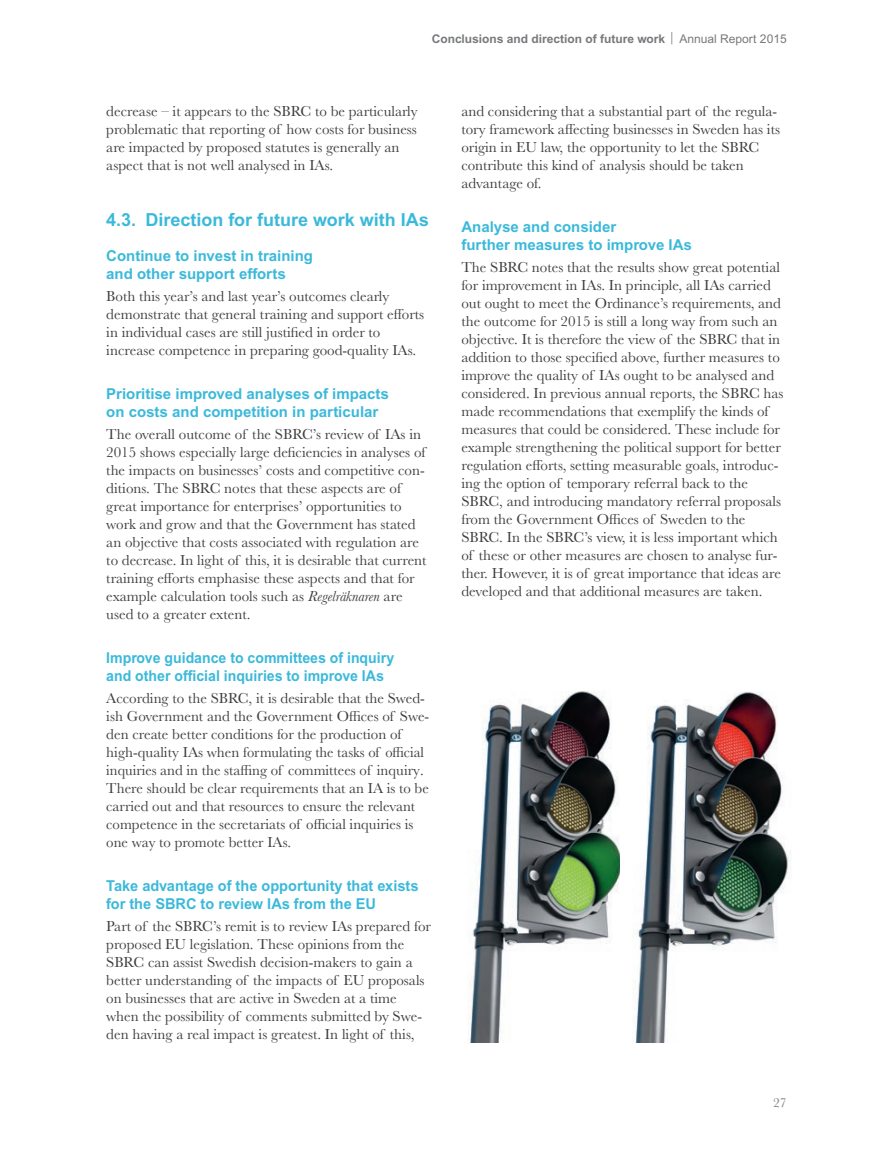
<style>
.page{position:relative;width:893px;height:1170px;background:#fff}
.page>*{position:absolute;margin:0;border:0;box-sizing:border-box;transform-origin:0 0}
.t1{font:700 18px "Arial";color:#3bb9da}
.t2{font:15px/18px "Baskerville";color:#3e3e3f}
.t3{font:700 15px/18px "Arial";color:#3bb9da}
.t4{font:700 15px/18px "Arial";color:#3bb9da;scale:.94 1}
.t5{font:13.5px "Baskerville";color:#76787b}
.t6{font:700 12px "Arial";color:#76787b}
.s1{font-family:"Baskerville";font-weight:400;font-size:13.5px}
.s2{font-weight:400}
.s3{font-style:italic}
</style>
<div class="page">
<img style="left:468px;top:691px;width:152px;height:351px">
<img style="left:633px;top:691px;width:158px;height:351px">
<p class="t6" style="left:432px;top:32px;width:356px">Conclusions and direction of future work <span class="s1">|</span> <span class="s2">Annual Report 2015</span></p>
<p class="t2" style="left:106px;top:103px;width:313px">decrease – it appears to the SBRC to be particularly problematic that reporting of how costs for business are impacted by proposed statutes is generally an aspect that is not well analysed in IAs.</p>
<p class="t1" style="left:106px;top:209px;width:324px">4.3. Direction for future work with IAs</p>
<p class="t3" style="left:106px;top:247px;width:208px">Continue to invest in training and other support efforts</p>
<p class="t2" style="left:106px;top:288px;width:319px">Both this year’s and last year’s outcomes clearly demonstrate that general training and support efforts in individual cases are still justified in order to increase competence in preparing good-quality IAs.</p>
<p class="t3" style="left:106px;top:385px;width:284px">Prioritise improved analyses of impacts on costs and competition in particular</p>
<p class="t2" style="left:106px;top:425px;width:322px">The overall outcome of the SBRC’s review of IAs in 2015 shows especially large deficiencies in analyses of the impacts on businesses’ costs and competitive con&shy;ditions. The SBRC notes that these aspects are of great importance for enterprises’ opportunities to work and grow and that the Government has stated an objective that costs associated with regulation are to decrease. In light of this, it is desirable that current training efforts emphasise these aspects and that for example calculation tools such as <span class="s3">Regelräknaren</span> are used to a greater extent.</p>
<p class="t4" style="left:106px;top:648px;width:308px">Improve guidance to committees of inquiry and other official inquiries to improve IAs</p>
<p class="t2" style="left:106px;top:689px;width:325px">According to the SBRC, it is desirable that the Swed&shy;ish Government and the Government Offices of Swe&shy;den create better conditions for the production of high-quality IAs when formulating the tasks of official inquiries and in the staffing of committees of inquiry.<br>There should be clear requirements that an IA is to be carried out and that resources to ensure the relevant competence in the secretariats of official inquiries is one way to promote better IAs.</p>
<p class="t3" style="left:106px;top:876px;width:314px">Take advantage of the opportunity that exists for the SBRC to review IAs from the EU</p>
<p class="t2" style="left:106px;top:917px;width:326px">Part of the SBRC’s remit is to review IAs prepared for proposed EU legislation. These opinions from the SBRC can assist Swedish decision-makers to gain a better understanding of the impacts of EU proposals on businesses that are active in Sweden at a time when the possibility of comments submitted by Swe&shy;den having a real impact is greatest. In light of this,</p>
<p class="t2" style="left:461px;top:103px;width:320px">and considering that a substantial part of the regula&shy;tory framework affecting businesses in Sweden has its origin in EU law, the opportunity to let the SBRC contribute this kind of analysis should be taken advantage of.</p>
<p class="t3" style="left:461px;top:218px;width:232px">Analyse and consider<br>further measures to improve IAs</p>
<p class="t2" style="left:461px;top:259px;width:324px">The SBRC notes that the results show great potential for improvement in IAs. In principle, all IAs carried out ought to meet the Ordinance’s requirements, and the outcome for 2015 is still a long way from such an objective. It is therefore the view of the SBRC that in addition to those specified above, further measures to improve the quality of IAs ought to be analysed and considered. In previous annual reports, the SBRC has made recommendations that exemplify the kinds of measures that could be considered. These include for example strengthening the political support for better regulation efforts, setting measurable goals, introduc&shy;ing the option of temporary referral back to the SBRC, and introducing mandatory referral proposals from the Government Offices of Sweden to the SBRC. In the SBRC’s view, it is less important which of these or other measures are chosen to analyse fur&shy;ther. However, it is of great importance that ideas are developed and that additional measures are taken.</p>
<p class="t5" style="left:773px;top:1093px;width:15px">27</p>
</div>
